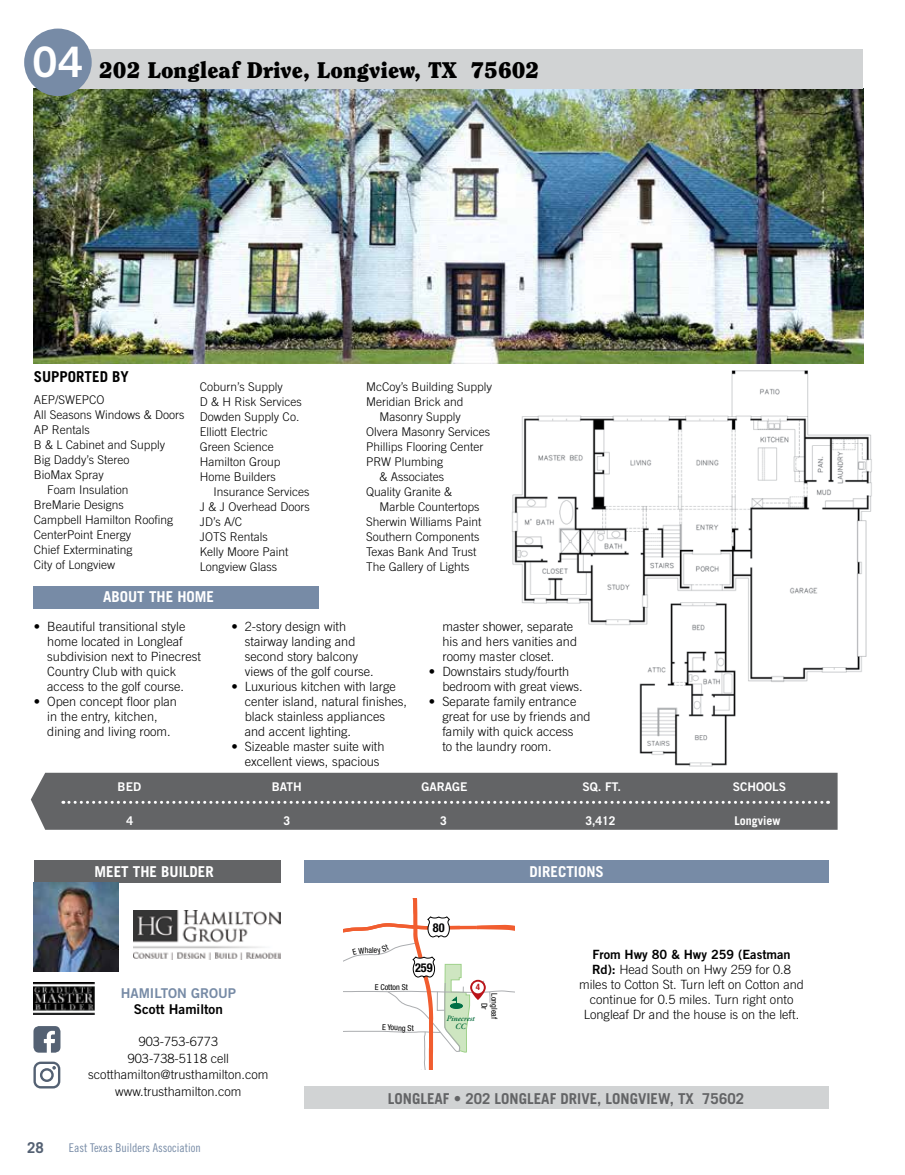
<style>
.page{position:relative;width:905px;height:1175px;background:#fff}
.page>*{position:absolute;margin:0;border:0;box-sizing:border-box;transform-origin:0 0}
.t1{font:900 22.5px "Clearface Std";color:#000}
.t2{font:700 15px "Trade Gothic LT Std";color:#636466}
.t3{font:700 15px "Trade Gothic LT Std";color:#fff}
.t4{font:700 15px "Trade Gothic LT Std";color:#000}
.t5{font:700 15px "Trade Gothic LT Std";color:#546173}
.t6{font:13.5px "Trade Gothic LT Std Bd 2";color:#778ba6}
.t7{font:13.5px "Trade Gothic LT Std Bd 2";color:#000}
.t8{font:300 12.75px/15px "Trade Gothic LT Std";color:#000}
.t9{font:12.75px "Trade Gothic LT Std Bd 2";color:#000}
.t10{font:700 condensed 12.3px "Helvetica Neue LT Std";color:#000}
.t11{font:300 12px/15px "Trade Gothic LT Std";color:#000}
.t12{font:12px "Trade Gothic LT Std Cn 18";color:#778ba6}
.t13{font:12px "Trade Gothic LT Std Bd 2";color:#fff}
.t14{font:700 12px "Trade Gothic LT Std";color:#fff}
.t15{font:700 condensed 8.85px "Helvetica Neue LT Std";color:#ba141a}
.t16{font:condensed 8.1px/9.8px "Helvetica Neue LT Std";color:#000;text-align:center}
.t17{font:italic 600 8.1px/8.1px "Adobe Garamond Pro";color:#006838;text-align:center}
.s1{font-family:"Trade Gothic LT Std Bd 2";font-weight:400;font-size:42px;color:#fff}
.s2{font-family:"Trade Gothic LT Std Bd 2";font-weight:400}
</style>
<div class="page">
<img style="left:34px;top:89px;width:829px;height:274px">
<div style="left:72px;top:50px;width:790px;height:39px;background:#d1d3d4"></div>
<div style="left:304px;top:1086px;width:525px;height:22px;background:#d1d3d4"></div>
<div style="left:304px;top:860px;width:525px;height:22px;background:#778ba6"></div>
<div style="left:24px;top:29px;width:68px;height:67px;background:#778ba6;border-radius:50%"></div>
<div style="left:31px;top:772px;width:806px;height:57px;background:#636466"></div>
<svg style="left:63px;top:800px;width:765px;height:3px"></svg>
<div style="left:34px;top:860px;width:247px;height:22px;background:#636466"></div>
<div style="left:34px;top:586px;width:285px;height:22px;background:#778ba6"></div>
<svg style="left:33px;top:1026px;width:27px;height:26px"></svg>
<svg style="left:33px;top:1061px;width:27px;height:27px"></svg>
<img style="left:133px;top:911px;width:148px;height:48px">
<img style="left:34px;top:882px;width:84px;height:89px">
<img style="left:33px;top:982px;width:62px;height:33px">
<img style="left:492px;top:354px;width:380px;height:328px">
<img style="left:628px;top:591px;width:124px;height:183px">
<svg style="left:343px;top:898px;width:172px;height:171px"></svg>
<h1 class="t1" style="left:32px;top:56px;width:508px"><span class="s1">04</span> 202 Longleaf Drive, Longview, TX 75602</h1>
<p class="t4" style="left:34px;top:367px;width:97px">SUPPORTED BY</p>
<p class="t11" style="left:34px;top:392px;width:72px">AEP/SWEPCO</p>
<p class="t11" style="left:34px;top:407px;width:152px">All Seasons Windows &amp; Doors</p>
<p class="t11" style="left:34px;top:422px;width:58px">AP Rentals</p>
<p class="t11" style="left:34px;top:437px;width:133px">B &amp; L Cabinet and Supply</p>
<p class="t11" style="left:34px;top:452px;width:97px">Big Daddy’s Stereo</p>
<p class="t11" style="left:34px;top:467px;width:71px">BioMax Spray</p>
<p class="t11" style="left:47px;top:482px;width:83px">Foam Insulation</p>
<p class="t11" style="left:34px;top:497px;width:91px">BreMarie Designs</p>
<p class="t11" style="left:34px;top:512px;width:141px">Campbell Hamilton Roofing</p>
<p class="t11" style="left:34px;top:527px;width:99px">CenterPoint Energy</p>
<p class="t11" style="left:34px;top:542px;width:100px">Chief Exterminating</p>
<p class="t11" style="left:34px;top:557px;width:83px">City of Longview</p>
<p class="t11" style="left:200px;top:379px;width:103px">Coburn’s Supply<br>D &amp; H Risk Services<br>Dowden Supply Co.<br>Elliott Electric<br>Green Science<br>Hamilton Group<br>Home Builders</p>
<p class="t11" style="left:200px;top:484px;width:112px;text-indent:14px">Insurance Services<br>J &amp; J Overhead Doors<br>JD’s A/C<br>JOTS Rentals<br>Kelly Moore Paint<br>Longview Glass</p>
<p class="t3" style="left:103px;top:588px;width:112px">ABOUT THE HOME</p>
<p class="t11" style="left:366px;top:379px;width:127px">McCoy’s Building Supply</p>
<p class="t11" style="left:366px;top:394px;width:99px">Meridian Brick and</p>
<p class="t11" style="left:379px;top:409px;width:83px">Masonry Supply</p>
<p class="t11" style="left:366px;top:424px;width:125px">Olvera Masonry Services</p>
<p class="t11" style="left:366px;top:439px;width:119px">Phillips Flooring Center</p>
<p class="t11" style="left:366px;top:454px;width:79px">PRW Plumbing</p>
<p class="t11" style="left:379px;top:469px;width:66px">&amp; Associates</p>
<p class="t11" style="left:366px;top:484px;width:88px">Quality Granite &amp;</p>
<p class="t11" style="left:379px;top:499px;width:102px">Marble Countertops</p>
<p class="t11" style="left:366px;top:514px;width:117px">Sherwin Williams Paint</p>
<p class="t11" style="left:366px;top:529px;width:115px">Southern Components</p>
<p class="t11" style="left:366px;top:544px;width:112px">Texas Bank And Trust</p>
<p class="t11" style="left:366px;top:559px;width:105px">The Gallery of Lights</p>
<p class="t8" style="left:47px;top:618px;width:155px;text-indent:-14px">• Beautiful transitional style home located in Longleaf subdivision next to Pinecrest<br>Country Club with quick access to the golf course.</p>
<p class="t8" style="left:34px;top:693px;width:145px;text-align:center">• Open concept floor plan in the entry, kitchen, dining and living room.</p>
<p class="t8" style="left:245px;top:618px;width:130px;text-indent:-14px">• 2-story design with stairway landing and second story balcony views of the golf course.</p>
<p class="t8" style="left:245px;top:678px;width:164px;text-indent:-14px">• Luxurious kitchen with large center island, natural finishes, black stainless appliances and accent lighting.</p>
<p class="t8" style="left:245px;top:738px;width:141px;text-indent:-14px">• Sizeable master suite with excellent views, spacious</p>
<p class="t8" style="left:442px;top:618px;width:136px">master shower, separate his and hers vanities and roomy master closet.</p>
<p class="t8" style="left:442px;top:663px;width:142px;text-indent:-14px">• Downstairs study/fourth bedroom with great views.</p>
<p class="t8" style="left:442px;top:693px;width:150px;text-indent:-14px">• Separate family entrance great for use by friends and family with quick access<br>to the laundry room.</p>
<p class="t13" style="left:118px;top:779px;width:25px">BED</p>
<p class="t13" style="left:272px;top:779px;width:32px">BATH</p>
<p class="t13" style="left:421px;top:779px;width:48px">GARAGE</p>
<p class="t13" style="left:582px;top:779px;width:40px">SQ. FT.</p>
<p class="t13" style="left:732px;top:779px;width:55px">SCHOOLS</p>
<p class="t14" style="left:127px;top:813px;width:8px">4</p>
<p class="t14" style="left:283px;top:813px;width:8px">3</p>
<p class="t14" style="left:440px;top:813px;width:8px">3</p>
<p class="t14" style="left:585px;top:813px;width:32px">3,412</p>
<p class="t14" style="left:734px;top:813px;width:47px">Longview</p>
<p class="t3" style="left:95px;top:862px;width:121px">MEET THE BUILDER</p>
<p class="t6" style="left:121px;top:984px;width:117px">HAMILTON GROUP</p>
<p class="t7" style="left:134px;top:1000px;width:90px">Scott Hamilton</p>
<p class="t8" style="left:88px;top:1033px;width:182px;line-height:16.5px;text-align:center">903-753-6773<br>903-738-5118 cell scotthamilton@trusthamilton.com www.trusthamilton.com</p>
<p class="t5" style="left:27px;top:1138px;width:18px">28</p>
<p class="t12" style="left:69px;top:1140px;width:133px">East Texas Builders Association</p>
<p class="t16" style="left:368px;top:945px;width:5px">a</p>
<p class="t10" style="left:433px;top:920px;width:13px">80</p>
<p class="t10" style="left:415px;top:960px;width:19px">259</p>
<p class="t16" style="left:384px;top:982px;width:5px">o</p>
<p class="t16" style="left:388px;top:982px;width:13px;rotate:-1deg">tton</p>
<p class="t16" style="left:402px;top:982px;width:8px">St</p>
<p class="t16" style="left:407px;top:1023px;width:6px">S</p>
<p class="t15" style="left:476px;top:981px;width:6px">4</p>
<p class="t16" style="left:499px;top:993px;width:27px;rotate:90deg">Longleaf<br>Dr</p>
<p class="t17" style="left:446px;top:1014px;width:30px">Pinecrest<br>CC</p>
<p class="t3" style="left:529px;top:862px;width:76px">DIRECTIONS</p>
<p class="t9" style="left:592px;top:946px;width:200px">From Hwy 80 &amp; Hwy 259 (Eastman</p>
<p class="t8" style="left:579px;top:961px;width:226px;text-align:center"><span class="s2">Rd):</span> Head South on Hwy 259 for 0.8 miles to Cotton St. Turn left on Cotton and continue for 0.5 miles. Turn right onto Longleaf Dr and the house is on the left.</p>
<p class="t2" style="left:388px;top:1089px;width:357px">LONGLEAF • 202 LONGLEAF DRIVE, LONGVIEW, TX 75602</p>
</div>
